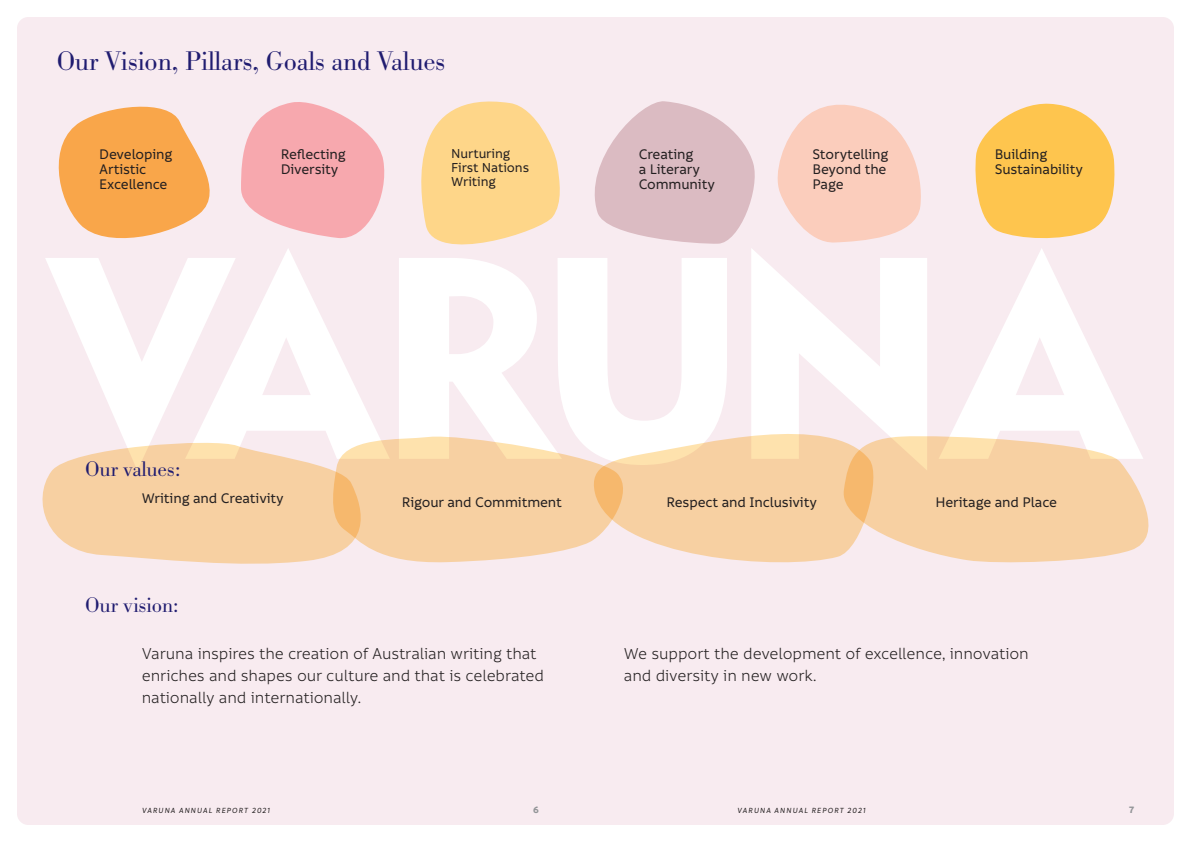
<style>
.page{position:relative;width:1191px;height:842px;background:#fff}
.page>*{position:absolute;margin:0;border:0;box-sizing:border-box;transform-origin:0 0}
.t1{font:300 28px "Bodoni URW";letter-spacing:-.01em;color:#201c70}
.t2{font:300 22px "Bodoni URW";letter-spacing:-.01em;color:#201c70}
.t3{font:17px/22px "Informative";letter-spacing:-.01em;color:#231f20}
.t4{font:500 15px/15px "Informative";letter-spacing:-.01em;color:#231f20}
.t5{font:500 14px/14px "Informative";letter-spacing:-.01em;color:#231f20}
.t6{font:700 10px "Informative";color:#939598}
.t7{font:italic 500 8px "Informative";letter-spacing:.12em;color:#231f20}
</style>
<div class="page">
<div style="left:17px;top:17px;width:1157px;height:808px;background:#f8ebf0;border-radius:11px"></div>
<svg style="left:45px;top:248px;width:1086px;height:186px;fill:#fff"></svg>
<svg style="left:47px;top:106px;width:180px;height:143px"></svg>
<svg style="left:241px;top:102px;width:144px;height:136px"></svg>
<svg style="left:409px;top:101px;width:154px;height:165px"></svg>
<svg style="left:594px;top:101px;width:161px;height:143px"></svg>
<svg style="left:777px;top:104px;width:144px;height:139px"></svg>
<svg style="left:975px;top:103px;width:140px;height:136px"></svg>
<svg style="left:43px;top:434px;width:1105px;height:130px"></svg>
<h1 class="t1" style="left:57px;top:44px;width:390px">Our Vision, Pillars, Goals and Values</h1>
<p class="t4" style="left:99px;top:147px;width:75px">Developing<br>Artistic<br>Excellence</p>
<p class="t4" style="left:281px;top:147px;width:67px">Reflecting<br>Diversity</p>
<p class="t5" style="left:451px;top:147px;width:79px">Nurturing<br>First Nations<br>Writing</p>
<p class="t4" style="left:638px;top:147px;width:78px">Creating<br>a Literary<br>Community</p>
<p class="t4" style="left:812px;top:147px;width:77px">Storytelling<br>Beyond the<br>Page</p>
<p class="t4" style="left:994px;top:147px;width:90px">Building<br>Sustainability</p>
<h2 class="t2" style="left:85px;top:456px;width:97px">Our values:</h2>
<p class="t4" style="left:142px;top:491px;width:143px">Writing and Creativity</p>
<h2 class="t2" style="left:85px;top:592px;width:95px">Our vision:</h2>
<p class="t4" style="left:402px;top:495px;width:162px">Rigour and Commitment</p>
<p class="t4" style="left:666px;top:495px;width:152px">Respect and Inclusivity</p>
<p class="t4" style="left:935px;top:495px;width:123px">Heritage and Place</p>
<p class="t3" style="left:142px;top:643px;width:404px">Varuna inspires the creation of Australian writing that enriches and shapes our culture and that is celebrated nationally and internationally.</p>
<p class="t3" style="left:624px;top:643px;width:406px">We support the development of excellence, innovation and diversity in new work.</p>
<p class="t7" style="left:142px;top:806px;width:130px">VARUNA ANNUAL REPORT 2021</p>
<p class="t6" style="left:533px;top:804px;width:7px">6</p>
<p class="t7" style="left:737px;top:806px;width:130px">VARUNA ANNUAL REPORT 2021</p>
<p class="t6" style="left:1129px;top:804px;width:7px">7</p>
</div>
